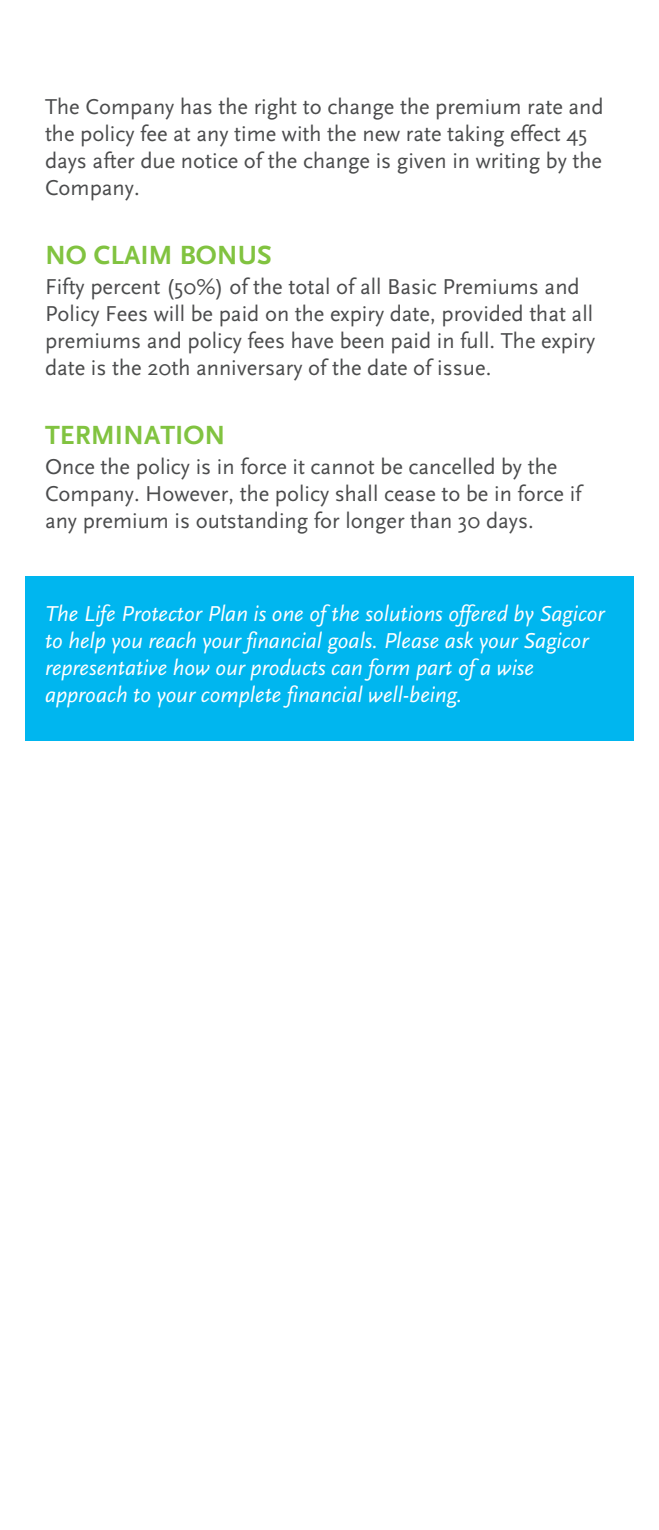
<style>
.page{position:relative;width:659px;height:1530px;background:#fff}
.page>*{position:absolute;margin:0;border:0;box-sizing:border-box;transform-origin:0 0}
.t1{font:700 27.5px "Scala Sans";color:#81c340}
.t2{font:22.5px/27px "Scala Sans";color:#4b4c4d}
.t3{font:italic 22.5px/27px "Scala Sans";color:#fff}
</style>
<div class="page">
<div style="left:25px;top:576px;width:609px;height:164px;background:#00b6ef"></div>
<p class="t2" style="left:45px;top:93px;width:560px">The Company has the right to change the premium rate and the policy fee at any time with the new rate taking effect 45 days after due notice of the change is given in writing by the Company.</p>
<p class="t1" style="left:45px;top:240px;width:228px">NO CLAIM BONUS</p>
<p class="t2" style="left:45px;top:273px;width:552px">Fifty percent (50%) of the total of all Basic Premiums and Policy Fees will be paid on the expiry date, provided that all premiums and policy fees have been paid in full. The expiry date is the 20th anniversary of the date of issue.</p>
<p class="t1" style="left:45px;top:420px;width:182px">TERMINATION</p>
<p class="t2" style="left:45px;top:453px;width:538px">Once the policy is in force it cannot be cancelled by the<br>Company. However, the policy shall cease to be in force if any premium is outstanding for longer than 30 days.</p>
<p class="t3" style="left:45px;top:600px;width:561px">The Life Protector Plan is one of the solutions offered by Sagicor to help you reach your financial goals. Please ask your Sagicor representative how our products can form part of a wise approach to your complete financial well-being.</p>
</div>
